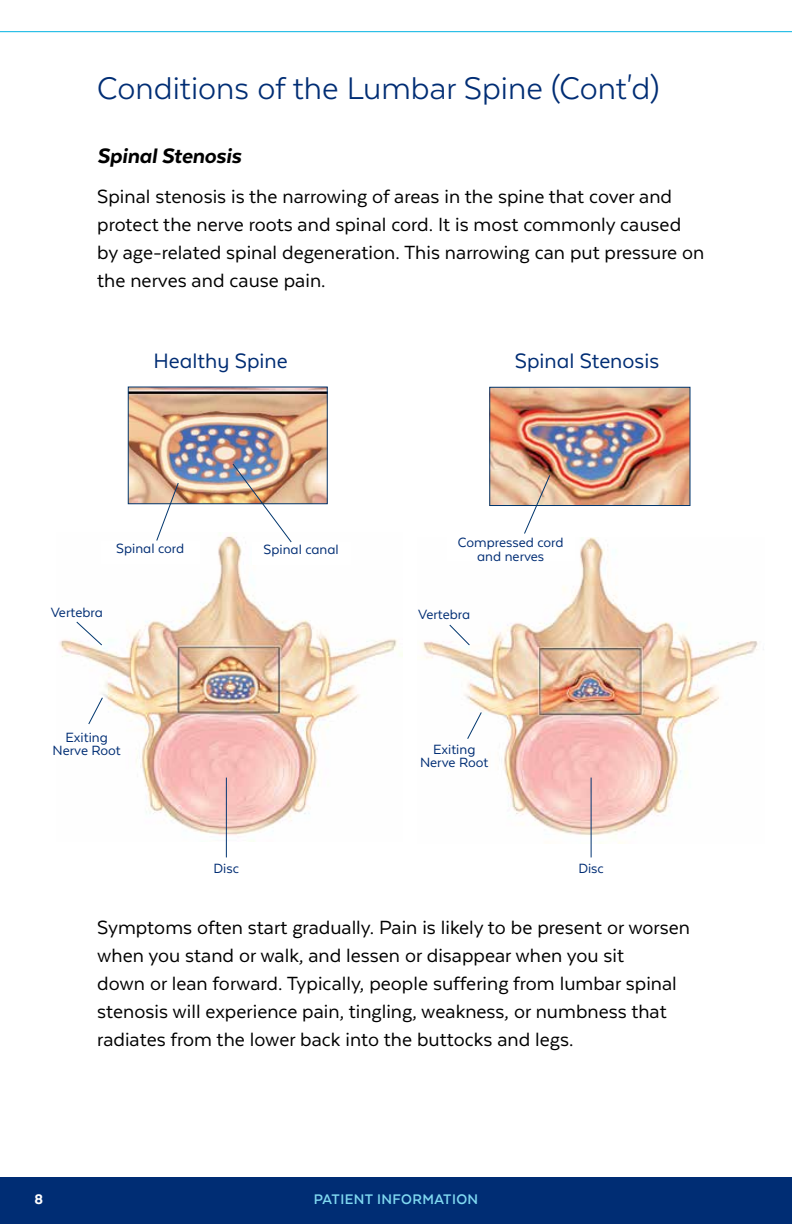
<style>
.page{position:relative;width:792px;height:1224px;background:#fff}
.page>*{position:absolute;margin:0;border:0;box-sizing:border-box;transform-origin:0 0}
.t1{font:36px "Texta";color:#002d74}
.t2{font:24px "Texta Alt";color:#002d74}
.t3{font:italic 800 24px "Texta";letter-spacing:-.01em;color:#000}
.t4{font:22px/28px "Texta";color:#000}
.t5{font:700 16px "Texta Alt";letter-spacing:.025em;color:#80d9f1}
.t6{font:800 16px "Texta Alt";color:#fff}
.t7{font:15.4px/13.6px "Texta Alt";color:#002d74;text-align:center}
</style>
<div class="page">
<div style="left:0;top:1178px;width:792px;height:46px;background:#002d74"></div>
<hr style="left:0;top:31px;width:792px;height:1px;background:#00b2e3">
<img style="left:130px;top:389px;width:196px;height:113px">
<div style="left:128px;top:387px;width:200px;height:117px;border:1px solid #00366e"></div>
<img style="left:491px;top:389px;width:197px;height:115px">
<div style="left:489px;top:387px;width:201px;height:119px;border:1px solid #00366e"></div>
<img style="left:59px;top:535px;width:343px;height:306px">
<img style="left:421px;top:538px;width:343px;height:306px">
<div style="left:101px;top:542px;width:99px;height:22px;background:#fff"></div>
<div style="left:252px;top:542px;width:99px;height:22px;background:#fff"></div>
<div style="left:447px;top:536px;width:128px;height:25px;background:#fff"></div>
<svg style="left:523px;top:474px;width:28px;height:60px"></svg>
<svg style="left:75px;top:621px;width:28px;height:25px"></svg>
<svg style="left:448px;top:624px;width:23px;height:22px"></svg>
<svg style="left:87px;top:696px;width:17px;height:29px"></svg>
<svg style="left:466px;top:711px;width:17px;height:29px"></svg>
<hr style="left:591px;top:778px;width:1px;height:79px;background:#043673">
<hr style="left:226px;top:778px;width:1px;height:79px;background:#043673">
<img style="left:231px;top:463px;width:62px;height:80px">
<svg style="left:155px;top:482px;width:25px;height:60px"></svg>
<h1 class="t1" style="left:97px;top:70px;width:564px">Conditions of the Lumbar Spine (Cont'd)</h1>
<p class="t3" style="left:97px;top:143px;width:146px">Spinal Stenosis</p>
<p class="t4" style="left:97px;top:182px;width:609px">Spinal stenosis is the narrowing of areas in the spine that cover and protect the nerve roots and spinal cord. It is most commonly caused by age-related spinal degeneration. This narrowing can put pressure on the nerves and cause pain.</p>
<p class="t2" style="left:154px;top:349px;width:136px">Healthy Spine</p>
<p class="t2" style="left:515px;top:349px;width:146px">Spinal Stenosis</p>
<p class="t7" style="left:116px;top:542px;width:69px">Spinal cord</p>
<p class="t7" style="left:264px;top:542px;width:77px">Spinal canal</p>
<p class="t7" style="left:458px;top:536px;width:107px">Compressed cord and nerves</p>
<p class="t7" style="left:51px;top:605px;width:54px">Vertebra</p>
<p class="t7" style="left:418px;top:607px;width:54px">Vertebra</p>
<p class="t7" style="left:53px;top:730px;width:70px">Exiting<br>Nerve Root</p>
<p class="t7" style="left:420px;top:742px;width:70px">Exiting<br>Nerve Root</p>
<p class="t7" style="left:214px;top:861px;width:27px">Disc</p>
<p class="t7" style="left:578px;top:861px;width:27px">Disc</p>
<p class="t4" style="left:97px;top:913px;width:594px">Symptoms often start gradually. Pain is likely to be present or worsen when you stand or walk, and lessen or disappear when you sit<br>down or lean forward. Typically, people suffering from lumbar spinal stenosis will experience pain, tingling, weakness, or numbness that radiates from the lower back into the buttocks and legs.</p>
<p class="t6" style="left:35px;top:1191px;width:10px">8</p>
<p class="t5" style="left:314px;top:1191px;width:166px">PATIENT INFORMATION</p>
</div>
